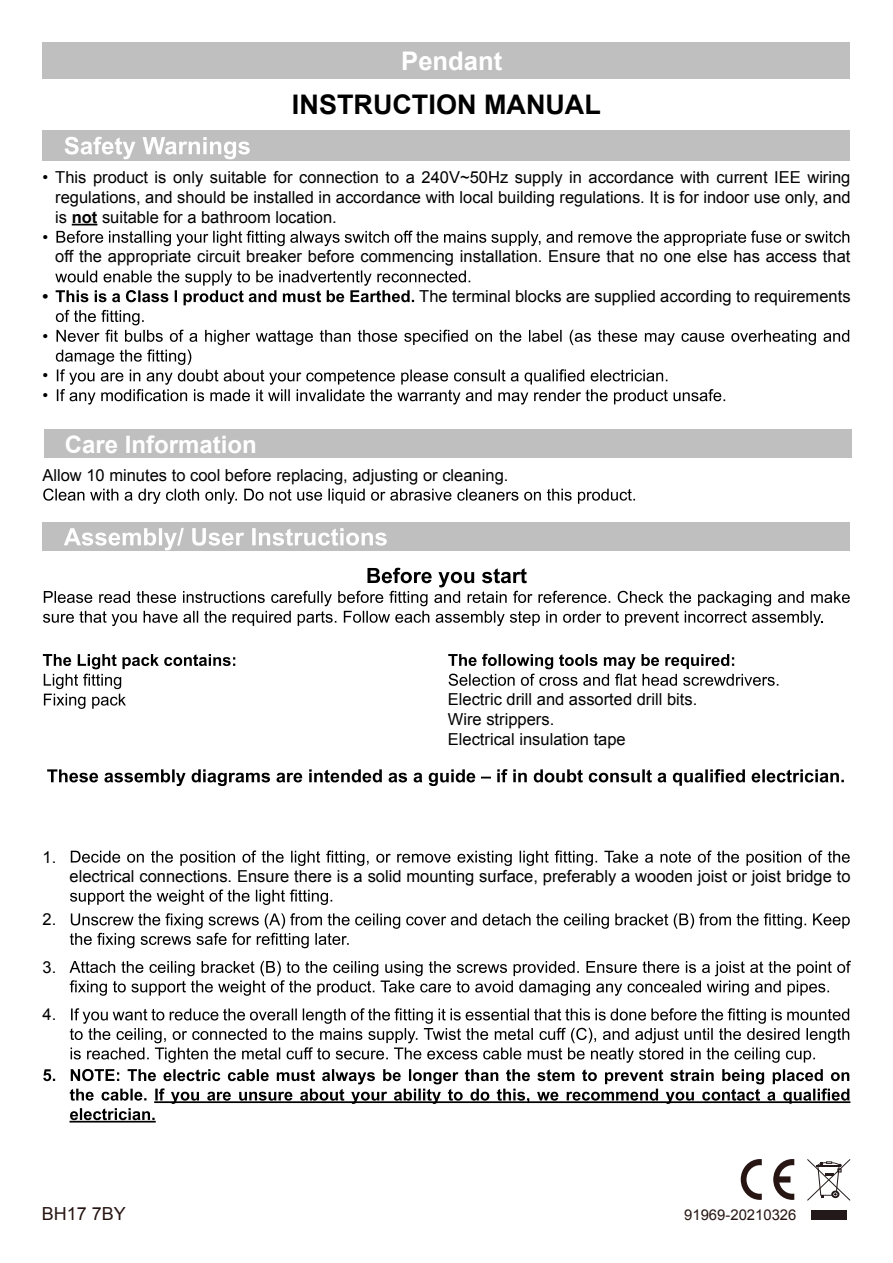
<style>
.page{position:relative;width:893px;height:1263px;background:#fff}
.page>*{position:absolute;margin:0;border:0;box-sizing:border-box;transform-origin:0 0}
.t1{font:700 27px "Arial";color:#000}
.t2{font:700 25.65px "Arial";color:#fff}
.t3{font:700 24px "Arial";color:#fff}
.t4{font:18px "Arial";color:#261512}
.t5{font:16.5px/19.8px "Arial";color:#000}
.t6{font:700 16.5px "Arial";color:#000}
.t7{font:14.85px "Arial";color:#261512}
.s1{font-weight:700}
</style>
<div class="page">
<div style="left:43px;top:43px;width:807px;height:36px;background:#bfbfbf"></div>
<div style="left:43px;top:130px;width:807px;height:31px;background:#bfbfbf"></div>
<svg style="left:65px;top:137px;width:185px;height:22px"></svg>
<svg style="left:72px;top:224px;width:25px;height:1px"></svg>
<svg style="left:56px;top:231px;width:793px;height:15px"></svg>
<svg style="left:55px;top:270px;width:794px;height:135px"></svg>
<div style="left:43px;top:522px;width:807px;height:29px;background:#bfbfbf"></div>
<svg style="left:64px;top:528px;width:323px;height:22px"></svg>
<svg style="left:43px;top:568px;width:807px;height:58px"></svg>
<svg style="left:43px;top:654px;width:192px;height:55px"></svg>
<svg style="left:448px;top:654px;width:330px;height:32px"></svg>
<svg style="left:47px;top:769px;width:797px;height:17px"></svg>
<div style="left:44px;top:430px;width:807px;height:28px;background:#bfbfbf"></div>
<svg style="left:43px;top:488px;width:592px;height:16px"></svg>
<hr style="left:154px;top:1101px;width:696px;height:2px;background:#000">
<hr style="left:70px;top:1121px;width:86px;height:1px;background:#000">
<svg style="left:71px;top:850px;width:779px;height:16px"></svg>
<svg style="left:70px;top:889px;width:262px;height:16px"></svg>
<svg style="left:70px;top:913px;width:780px;height:35px"></svg>
<svg style="left:69px;top:961px;width:782px;height:35px"></svg>
<svg style="left:70px;top:1008px;width:779px;height:55px"></svg>
<svg style="left:43px;top:1069px;width:12px;height:12px"></svg>
<svg style="left:70px;top:1069px;width:779px;height:51px"></svg>
<svg style="left:741px;top:1159px;width:21px;height:41px"></svg>
<svg style="left:773px;top:1159px;width:21px;height:41px"></svg>
<svg style="left:807px;top:1159px;width:43px;height:42px"></svg>
<div style="left:811px;top:1210px;width:36px;height:10px;background:#23191a"></div>
<h2 class="t2" style="left:401px;top:44px;width:103px">Pendant</h2>
<h1 class="t1" style="left:292px;top:87px;width:310px">INSTRUCTION MANUAL</h1>
<p class="t5" style="left:43px;top:168px;width:809px">• This product is only suitable for connection to a 240V~50Hz supply in accordance with current IEE wiring</p>
<p class="t5" style="left:55px;top:188px;width:797px">regulations, and should be installed in accordance with local building regulations. It is for indoor use only, and</p>
<p class="t5" style="left:55px;top:207px;width:283px">is <span class="s1">not</span> suitable for a bathroom location.</p>
<p class="t5" style="left:43px;top:227px;width:7px">•</p>
<p class="t5" style="left:55px;top:247px;width:797px">off the appropriate circuit breaker before commencing installation. Ensure that no one else has access that</p>
<p class="t6" style="left:43px;top:285px;width:7px">•</p>
<p class="t5" style="left:419px;top:287px;width:433px">The terminal blocks are supplied according to requirements</p>
<p class="t5" style="left:43px;top:326px;width:7px">•</p>
<p class="t5" style="left:43px;top:366px;width:7px">• •</p>
<h3 class="t3" style="left:65px;top:428px;width:194px">Care Information</h3>
<p class="t5" style="left:42px;top:465px;width:467px">Allow 10 minutes to cool before replacing, adjusting or cleaning.</p>
<p class="t5" style="left:448px;top:690px;width:251px">Electric drill and assorted drill bits.<br>Wire strippers.<br>Electrical insulation tape</p>
<p class="t5" style="left:43px;top:847px;width:15px">1.</p>
<p class="t5" style="left:43px;top:910px;width:15px">2.</p>
<p class="t5" style="left:43px;top:957px;width:15px">3.</p>
<p class="t5" style="left:43px;top:1005px;width:15px">4.</p>
<p class="t5" style="left:70px;top:866px;width:782px">electrical connections. Ensure there is a solid mounting surface, preferably a wooden joist or joist bridge to</p>
<p class="t4" style="left:42px;top:1202px;width:86px">BH17 7BY</p>
<p class="t7" style="left:684px;top:1205px;width:114px">91969-20210326</p>
</div>
